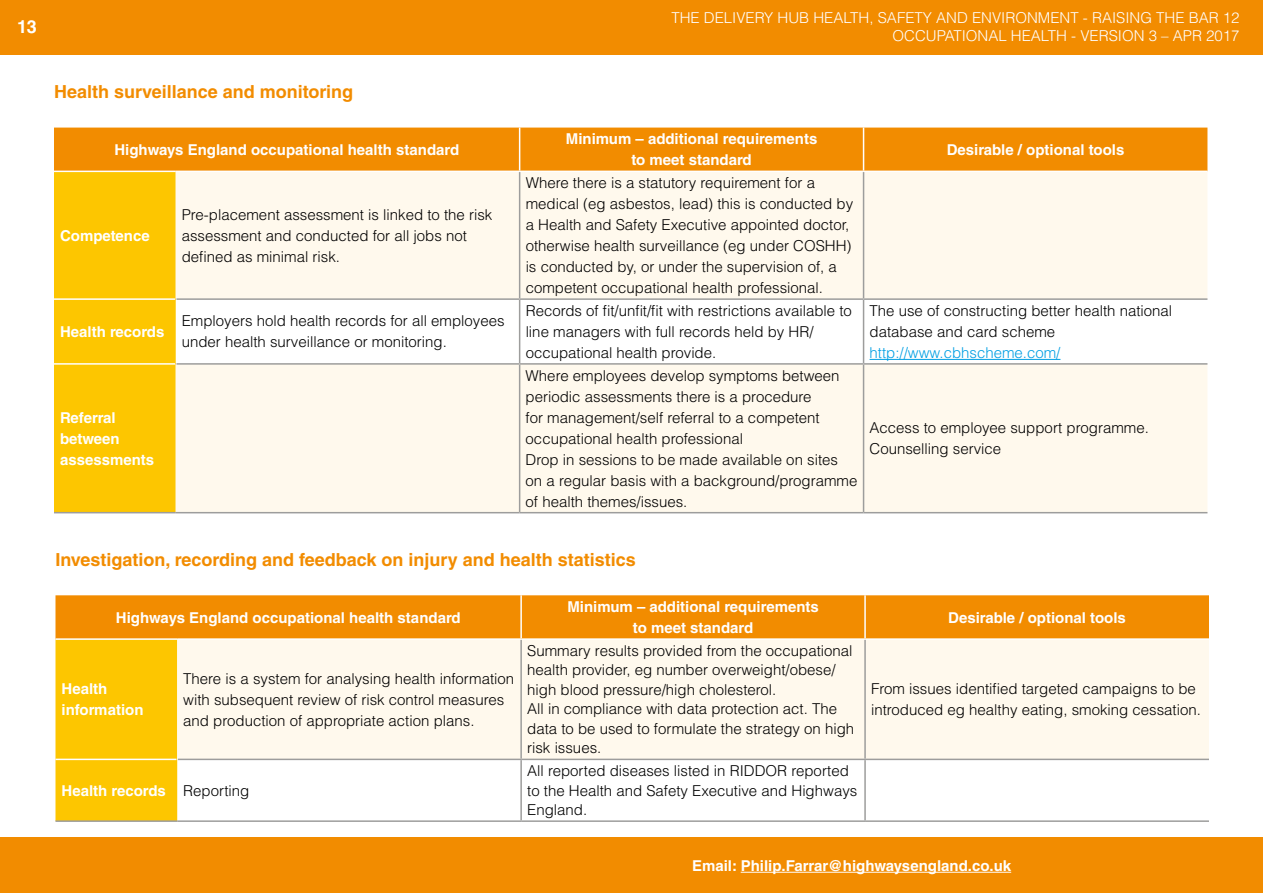
<style>
.page{position:relative;width:1263px;height:893px;background:#fff}
.page>*{position:absolute;margin:0;border:0;box-sizing:border-box;transform-origin:0 0}
.t1{font:700 18px "Helvetica LT Std";color:#f28c00}
.t2{font:700 18px "Helvetica LT Std";color:#fff}
.t3{font:300 15px/21px "Helvetica LT Std";color:#000}
.t4{font:700 15px/21px "Helvetica LT Std";color:#fff;text-align:center}
.t5{font:300 15px/18px "Helvetica LT Std";color:#fff;text-align:right}
.t6{font:300 15px "Helvetica LT Std";color:#009fe3}
.s1{font-weight:300;color:#000}
</style>
<div class="page">
<div style="left:0;top:0;width:1263px;height:54px;background:#f28c00"></div>
<div style="left:0;top:838px;width:1263px;height:55px;background:#f28c00"></div>
<hr style="left:741px;top:872px;width:270px;height:1px;background:#fff">
<div style="left:54px;top:128px;width:1153px;height:43px;background:#f28c00"></div>
<div style="left:54px;top:172px;width:122px;height:340px;background:#fdc600"></div>
<svg style="left:176px;top:172px;width:1031px;height:340px;fill:#fff9ed"></svg>
<hr style="left:519px;top:128px;width:1px;height:43px;background:#fff">
<hr style="left:863px;top:128px;width:1px;height:43px;background:#fff">
<hr style="left:519px;top:172px;width:1px;height:126px;background:#9d9d9c">
<hr style="left:863px;top:172px;width:1px;height:126px;background:#9d9d9c">
<hr style="left:176px;top:298px;width:344px;height:2px;background:#9d9d9c">
<hr style="left:520px;top:298px;width:343px;height:2px;background:#9d9d9c">
<hr style="left:519px;top:300px;width:1px;height:63px;background:#9d9d9c">
<hr style="left:863px;top:298px;width:344px;height:2px;background:#9d9d9c">
<hr style="left:863px;top:300px;width:1px;height:63px;background:#9d9d9c">
<hr style="left:176px;top:363px;width:344px;height:2px;background:#9d9d9c">
<hr style="left:520px;top:363px;width:343px;height:2px;background:#9d9d9c">
<hr style="left:519px;top:365px;width:1px;height:147px;background:#9d9d9c">
<hr style="left:863px;top:363px;width:344px;height:2px;background:#9d9d9c">
<hr style="left:863px;top:365px;width:1px;height:147px;background:#9d9d9c">
<hr style="left:176px;top:512px;width:344px;height:1px;background:#9d9d9c">
<hr style="left:520px;top:512px;width:343px;height:1px;background:#9d9d9c">
<hr style="left:863px;top:512px;width:344px;height:1px;background:#9d9d9c">
<hr style="left:54px;top:298px;width:121px;height:2px;background:#fff">
<hr style="left:54px;top:363px;width:121px;height:2px;background:#fff">
<hr style="left:54px;top:512px;width:122px;height:1px;background:#9d9d9c">
<hr style="left:869px;top:359px;width:191px;height:1px;background:#009fe3">
<div style="left:56px;top:595px;width:1153px;height:43px;background:#f28c00"></div>
<div style="left:56px;top:640px;width:121px;height:180px;background:#fdc600"></div>
<div style="left:177px;top:640px;width:1032px;height:119px;background:#fff9ed"></div>
<hr style="left:520px;top:595px;width:2px;height:43px;background:#fff">
<hr style="left:864px;top:595px;width:2px;height:43px;background:#fff">
<hr style="left:520px;top:640px;width:2px;height:119px;background:#9d9d9c">
<hr style="left:864px;top:640px;width:2px;height:119px;background:#9d9d9c">
<hr style="left:178px;top:759px;width:343px;height:1px;background:#9d9d9c">
<hr style="left:521px;top:759px;width:344px;height:1px;background:#9d9d9c">
<hr style="left:520px;top:760px;width:2px;height:60px;background:#9d9d9c">
<hr style="left:865px;top:759px;width:344px;height:1px;background:#9d9d9c">
<hr style="left:864px;top:760px;width:2px;height:60px;background:#9d9d9c">
<hr style="left:177px;top:820px;width:344px;height:2px;background:#9d9d9c">
<hr style="left:521px;top:820px;width:344px;height:2px;background:#9d9d9c">
<hr style="left:865px;top:820px;width:344px;height:2px;background:#9d9d9c">
<hr style="left:56px;top:759px;width:120px;height:1px;background:#fff">
<hr style="left:56px;top:820px;width:121px;height:2px;background:#9d9d9c">
<p class="t2" style="left:17px;top:16px;width:21px">13</p>
<p class="t1" style="left:54px;top:81px;width:301px">Health surveillance and monitoring</p>
<p class="t5" style="left:671px;top:9px;width:570px">The delivery hub H ealth, safety and environment - raising the bar 12<br>Occupational health - Version 3 – apr 2017</p>
<p class="t4" style="left:114px;top:139px;width:346px">Highways England occupational health standard</p>
<p class="t4" style="left:566px;top:128px;width:253px">Minimum – additional requirements to meet standard</p>
<p class="t4" style="left:947px;top:139px;width:179px">Desirable / optional tools</p>
<p class="t4" style="left:60px;top:225px;width:91px">Competence</p>
<p class="t3" style="left:182px;top:204px;width:312px">Pre-placement assessment is linked to the risk assessment and conducted for all jobs not defined as minimal risk.</p>
<p class="t3" style="left:526px;top:172px;width:329px">Where there is a statutory requirement for a medical (eg asbestos, lead) this is conducted by a Health and Safety Executive appointed doctor, otherwise health surveillance (eg under COSHH) is conducted by, or under the supervision of, a competent occupational health professional.</p>
<p class="t4" style="left:60px;top:321px;width:106px">Health records</p>
<p class="t3" style="left:182px;top:310px;width:324px">Employers hold health records for all employees under health surveillance or monitoring.</p>
<p class="t3" style="left:526px;top:300px;width:328px">Records of fit/unfit/fit with restrictions available to line managers with full records held by HR/ occupational health provide.</p>
<p class="t3" style="left:869px;top:300px;width:304px">The use of constructing better health national database and card scheme</p>
<p class="t6" style="left:869px;top:343px;width:192px">http://www.cbhscheme.com/</p>
<p class="t4" style="left:60px;top:407px;width:96px;text-align:left">Referral between assessments</p>
<p class="t3" style="left:526px;top:365px;width:333px">Where employees develop symptoms between periodic assessments there is a procedure<br>for management/self referral to a competent occupational health professional<br>Drop in sessions to be made available on sites on a regular basis with a background/programme of health themes/issues.</p>
<p class="t3" style="left:869px;top:417px;width:281px">Access to employee support programme.<br>Counselling service</p>
<p class="t1" style="left:56px;top:548px;width:582px">Investigation, recording and feedback on injury and health statistics</p>
<p class="t4" style="left:116px;top:607px;width:346px">Highways England occupational health standard</p>
<p class="t4" style="left:567px;top:596px;width:253px">Minimum – additional requirements to meet standard</p>
<p class="t4" style="left:948px;top:607px;width:179px">Desirable / optional tools</p>
<p class="t4" style="left:62px;top:678px;width:83px;text-align:left">Health information</p>
<p class="t3" style="left:183px;top:668px;width:332px">There is a system for analysing health information with subsequent review of risk control measures and production of appropriate action plans.</p>
<p class="t4" style="left:62px;top:780px;width:189px">Health records <span class="s1">Reporting</span></p>
<p class="t3" style="left:527px;top:641px;width:329px;line-height:19.5px">Summary results provided from the occupational health provider, eg number overweight/obese/ high blood pressure/high cholesterol.<br>All in compliance with data protection act. The data to be used to formulate the strategy on high risk issues.</p>
<p class="t3" style="left:527px;top:761px;width:332px;line-height:19.5px">All reported diseases listed in RIDDOR reported to the Health and Safety Executive and Highways<br>England.</p>
<p class="t3" style="left:871px;top:678px;width:331px">From issues identified targeted campaigns to be introduced eg healthy eating, smoking cessation.</p>
<p class="t4" style="left:692px;top:855px;width:321px">Email: Philip.Farrar@highwaysengland.co.uk</p>
</div>
